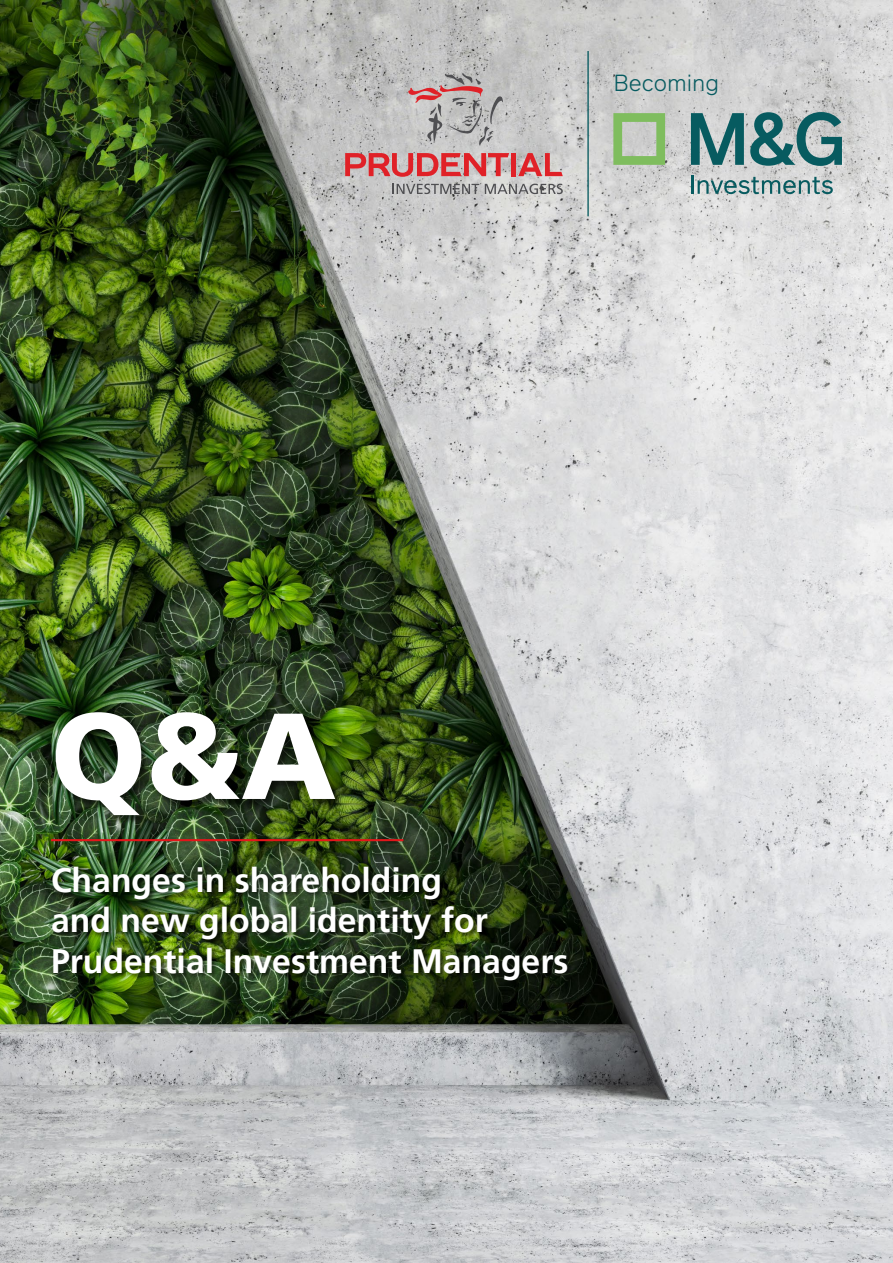
<style>
.page{position:relative;width:893px;height:1263px;background:#fff}
.page>*{position:absolute;margin:0;border:0;box-sizing:border-box;transform-origin:0 0}
.t1{font:900 122.1px "Frutiger LT Pro";color:#fff}
.t2{font:700 33.75px/40.5px "Frutiger LT Pro";color:#fff}
.t3{font:300 22.65px "Infra";color:#075b60}
</style>
<div class="page">
<img style="left:0;top:0;width:893px;height:1263px">
<div style="left:511px;top:153px;width:5px;height:23px;background:#e02127"></div>
<svg style="left:518px;top:153px;width:45px;height:23px"></svg>
<svg style="left:345px;top:153px;width:164px;height:24px"></svg>
<svg style="left:407px;top:73px;width:96px;height:73px"></svg>
<svg style="left:393px;top:184px;width:86px;height:10px"></svg>
<svg style="left:485px;top:184px;width:78px;height:10px"></svg>
<hr style="left:587px;top:51px;width:2px;height:165px;background:#075b60">
<svg style="left:691px;top:113px;width:53px;height:52px"></svg>
<svg style="left:750px;top:112px;width:92px;height:54px"></svg>
<svg style="left:691px;top:175px;width:142px;height:19px"></svg>
<svg style="left:613px;top:113px;width:52px;height:52px"></svg>
<hr style="left:51px;top:839px;width:352px;height:2px;background:#e2161a">
<div style="left:56px;top:713px;width:288px;height:111px;background:#000;opacity:.6"></div>
<div style="left:51px;top:865px;width:523px;height:122px;background:#000;opacity:.65"></div>
<p class="t3" style="left:613px;top:67px;width:107px">Becoming</p>
<h1 class="t1" style="left:51px;top:682px;width:287px">Q&amp;A</h1>
<p class="t2" style="left:51px;top:860px;width:519px">Changes in shareholding<br>and new global identity for<br>Prudential Investment Managers</p>
</div>
